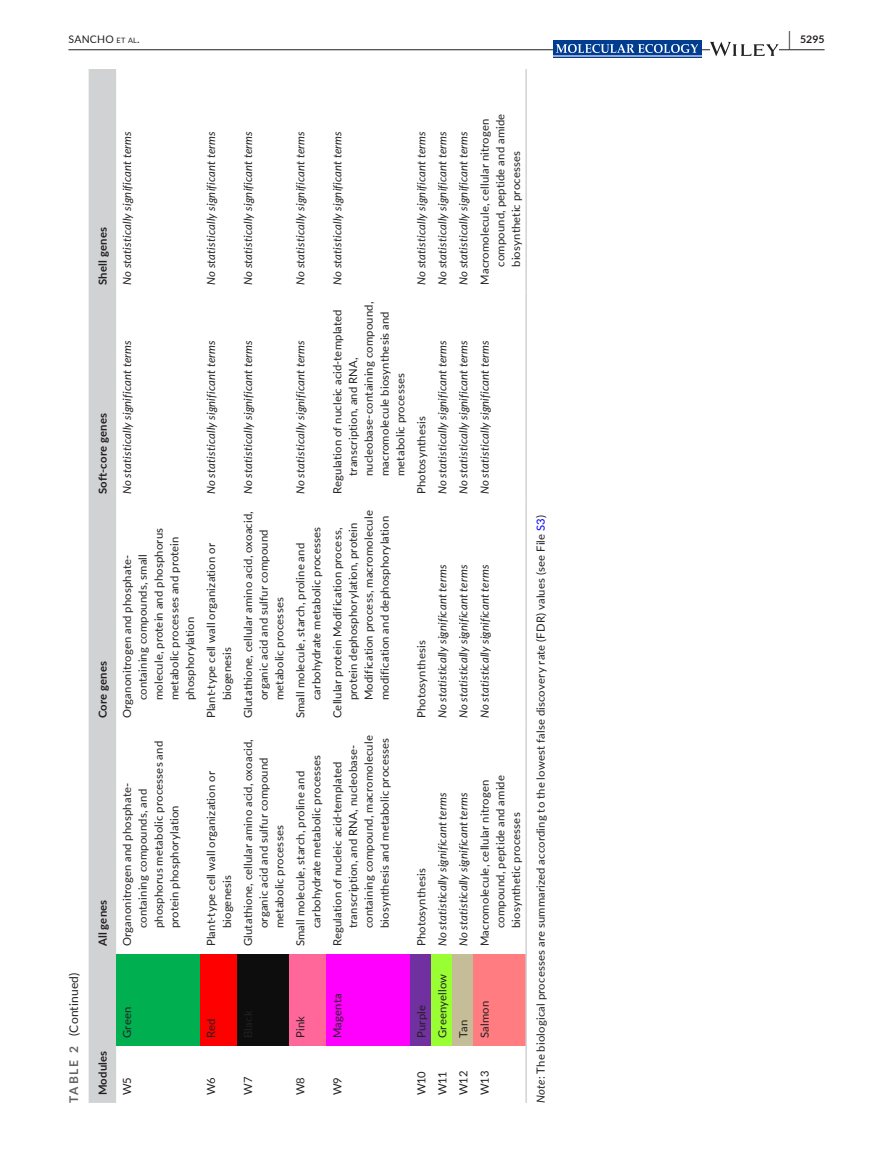
<style>
.page{position:relative;width:893px;height:1174px;background:#fff}
.page>*{position:absolute;margin:0;border:0;box-sizing:border-box;transform-origin:0 0}
.t1{font:12px "Lato";letter-spacing:.015em;color:#231f20}
.t2{font:11.25px/15.8px "Lato";letter-spacing:.015em;color:#231f20}
.t3{font:italic 11.25px "Lato";letter-spacing:.015em;color:#231f20}
.t4{font:700 11.25px "Lato";letter-spacing:.02em;color:#231f20}
.t5{font:10.5px "Lato";letter-spacing:.025em;color:#231f20}
.t6{font:700 10.5px "Lato";color:#231f20}
.s1{font-size:7.35px}
.s2{font-size:19.5px}
.s3{font-weight:700;color:#636366}
.s4{font-style:italic}
.s5{color:#00f}
</style>
<div class="page">
<hr style="left:68px;top:49px;width:756px;height:1px;background:#231f20">
<div style="left:553px;top:41px;width:148px;height:17px;background:#003d91"></div>
<img style="left:556px;top:44px;width:142px;height:8px">
<hr style="left:553px;top:55px;width:148px;height:2px;background:#96a6d0">
<svg style="left:710px;top:42px;width:69px;height:14px"></svg>
<div style="left:89px;top:69px;width:27px;height:1033px;background:#d1d2d4"></div>
<div style="left:116px;top:953px;width:84px;height:92px;background:#00b050"></div>
<div style="left:200px;top:953px;width:37px;height:92px;background:#f00"></div>
<div style="left:237px;top:953px;width:53px;height:92px;background:#0d0d0d"></div>
<div style="left:290px;top:953px;width:36px;height:92px;background:#f69"></div>
<div style="left:326px;top:953px;width:84px;height:92px;background:#f0f"></div>
<div style="left:410px;top:953px;width:21px;height:92px;background:#7030a0"></div>
<div style="left:431px;top:953px;width:22px;height:92px;background:#9f3"></div>
<div style="left:453px;top:953px;width:21px;height:92px;background:#c4bd97"></div>
<div style="left:474px;top:953px;width:52px;height:92px;background:#ff7c80"></div>
<hr style="left:525px;top:1045px;width:2px;height:57px;background:#d1d2d4">
<hr style="left:525px;top:953px;width:2px;height:92px;background:#d1d2d4">
<hr style="left:525px;top:726px;width:2px;height:227px;background:#d1d2d4">
<hr style="left:525px;top:501px;width:2px;height:225px;background:#d1d2d4">
<hr style="left:525px;top:292px;width:2px;height:209px;background:#d1d2d4">
<hr style="left:525px;top:69px;width:2px;height:223px;background:#d1d2d4">
<p class="t5" style="left:68px;top:31px;width:73px">SANCHO <span class="s1">et al</span>.</p>
<p class="t6" style="left:789px;top:31px;width:37px"><span class="s2">|</span> 5295</p>
<p class="t1" style="left:65px;top:1102px;width:132px;rotate:-90deg"><span class="s3">TABLE 2</span> (Continued)</p>
<p class="t4" style="left:95px;top:285px;width:59px;rotate:-90deg">Shell genes</p>
<p class="t4" style="left:95px;top:494px;width:82px;rotate:-90deg">Soft-core genes</p>
<p class="t4" style="left:95px;top:718px;width:59px;rotate:-90deg">Core genes</p>
<p class="t4" style="left:95px;top:946px;width:48px;rotate:-90deg">All genes</p>
<p class="t4" style="left:95px;top:1095px;width:46px;rotate:-90deg">Modules</p>
<p class="t3" style="left:119px;top:285px;width:155px;rotate:-90deg">No statistically significant terms</p>
<p class="t3" style="left:119px;top:494px;width:155px;rotate:-90deg">No statistically significant terms</p>
<p class="t2" style="left:119px;top:700px;width:174px;text-indent:-18px;rotate:-90deg">Organonitrogen and phosphate&shy;containing compounds, small molecule, protein and phosphorus metabolic processes and protein phosphorylation</p>
<p class="t2" style="left:119px;top:928px;width:189px;text-indent:-18px;rotate:-90deg">Organonitrogen and phosphate&shy;containing compounds, and phosphorus metabolic processes and protein phosphorylation</p>
<p class="t3" style="left:203px;top:285px;width:155px;rotate:-90deg">No statistically significant terms</p>
<p class="t3" style="left:240px;top:285px;width:155px;rotate:-90deg">No statistically significant terms</p>
<p class="t3" style="left:292px;top:285px;width:155px;rotate:-90deg">No statistically significant terms</p>
<p class="t3" style="left:203px;top:494px;width:155px;rotate:-90deg">No statistically significant terms</p>
<p class="t2" style="left:203px;top:700px;width:159px;text-indent:-18px;rotate:-90deg">Plant-type cell wall organization or biogenesis</p>
<p class="t2" style="left:203px;top:928px;width:159px;text-indent:-18px;rotate:-90deg">Plant-type cell wall organization or biogenesis</p>
<p class="t3" style="left:240px;top:494px;width:155px;rotate:-90deg">No statistically significant terms</p>
<p class="t2" style="left:240px;top:700px;width:191px;text-indent:-18px;rotate:-90deg">Glutathione, cellular amino acid, oxoacid, organic acid and sulfur compound metabolic processes</p>
<p class="t2" style="left:240px;top:928px;width:191px;text-indent:-18px;rotate:-90deg">Glutathione, cellular amino acid, oxoacid, organic acid and sulfur compound metabolic processes</p>
<p class="t3" style="left:292px;top:494px;width:155px;rotate:-90deg">No statistically significant terms</p>
<p class="t2" style="left:292px;top:700px;width:175px;text-indent:-18px;rotate:-90deg">Small molecule, starch, proline and carbohydrate metabolic processes</p>
<p class="t2" style="left:292px;top:928px;width:175px;text-indent:-18px;rotate:-90deg">Small molecule, starch, proline and carbohydrate metabolic processes</p>
<p class="t3" style="left:329px;top:285px;width:155px;rotate:-90deg">No statistically significant terms</p>
<p class="t2" style="left:329px;top:476px;width:176px;text-indent:-18px;rotate:-90deg">Regulation of nucleic acid-templated transcription, and RNA, nucleobase-containing compound, macromolecule biosynthesis and metabolic processes</p>
<p class="t2" style="left:329px;top:700px;width:191px;text-indent:-18px;rotate:-90deg">Cellular protein Modification process, protein dephosphorylation, protein Modification process, macromolecule modification and dephosphorylation</p>
<p class="t2" style="left:329px;top:928px;width:194px;text-indent:-18px;rotate:-90deg">Regulation of nucleic acid-templated transcription, and RNA, nucleobase&shy;containing compound, macromolecule biosynthesis and metabolic processes</p>
<p class="t3" style="left:413px;top:285px;width:155px;rotate:-90deg">No statistically significant terms</p>
<p class="t2" style="left:413px;top:494px;width:79px;rotate:-90deg">Photosynthesis</p>
<p class="t2" style="left:413px;top:718px;width:79px;rotate:-90deg">Photosynthesis</p>
<p class="t2" style="left:413px;top:946px;width:79px;rotate:-90deg">Photosynthesis</p>
<p class="t3" style="left:434px;top:285px;width:155px;rotate:-90deg">No statistically significant terms</p>
<p class="t3" style="left:434px;top:494px;width:155px;rotate:-90deg">No statistically significant terms</p>
<p class="t3" style="left:434px;top:718px;width:155px;rotate:-90deg">No statistically significant terms</p>
<p class="t3" style="left:434px;top:946px;width:155px;rotate:-90deg">No statistically significant terms</p>
<p class="t3" style="left:455px;top:285px;width:155px;rotate:-90deg">No statistically significant terms</p>
<p class="t2" style="left:476px;top:267px;width:155px;text-indent:-18px;rotate:-90deg">Macromolecule, cellular nitrogen compound, peptide and amide biosynthetic processes</p>
<p class="t3" style="left:455px;top:494px;width:155px;rotate:-90deg">No statistically significant terms</p>
<p class="t3" style="left:477px;top:494px;width:155px;rotate:-90deg">No statistically significant terms</p>
<p class="t3" style="left:455px;top:718px;width:155px;rotate:-90deg">No statistically significant terms</p>
<p class="t3" style="left:477px;top:718px;width:155px;rotate:-90deg">No statistically significant terms</p>
<p class="t3" style="left:455px;top:946px;width:155px;rotate:-90deg">No statistically significant terms</p>
<p class="t2" style="left:476px;top:928px;width:155px;text-indent:-18px;rotate:-90deg">Macromolecule, cellular nitrogen compound, peptide and amide biosynthetic processes</p>
<p class="t2" style="left:119px;top:1038px;width:33px;rotate:-90deg">Green</p>
<p class="t2" style="left:203px;top:1038px;width:21px;rotate:-90deg">Red</p>
<p class="t2" style="left:292px;top:1038px;width:23px;rotate:-90deg">Pink</p>
<p class="t2" style="left:329px;top:1038px;width:46px;rotate:-90deg">Magenta</p>
<p class="t2" style="left:413px;top:1038px;width:35px;rotate:-90deg">Purple</p>
<p class="t2" style="left:434px;top:1038px;width:66px;rotate:-90deg">Greenyellow</p>
<p class="t2" style="left:455px;top:1038px;width:20px;rotate:-90deg">Tan</p>
<p class="t2" style="left:476px;top:1038px;width:39px;rotate:-90deg">Salmon</p>
<p class="t2" style="left:119px;top:1095px;width:20px;rotate:-90deg">W5</p>
<p class="t2" style="left:203px;top:1095px;width:19px;rotate:-90deg">W6</p>
<p class="t2" style="left:240px;top:1095px;width:20px;rotate:-90deg">W7</p>
<p class="t2" style="left:292px;top:1095px;width:20px;rotate:-90deg">W8</p>
<p class="t2" style="left:329px;top:1095px;width:20px;rotate:-90deg">W9</p>
<p class="t2" style="left:413px;top:1095px;width:26px;rotate:-90deg">W10</p>
<p class="t2" style="left:434px;top:1095px;width:26px;rotate:-90deg">W11</p>
<p class="t2" style="left:455px;top:1095px;width:26px;rotate:-90deg">W12</p>
<p class="t2" style="left:476px;top:1095px;width:26px;rotate:-90deg">W13</p>
<p class="t2" style="left:532px;top:1103px;width:589px;rotate:-90deg"><span class="s4">Note</span>: The biological processes are summarized according to the lowest false discovery rate (FDR) values (see File <span class="s5">S3</span>)</p>
</div>
